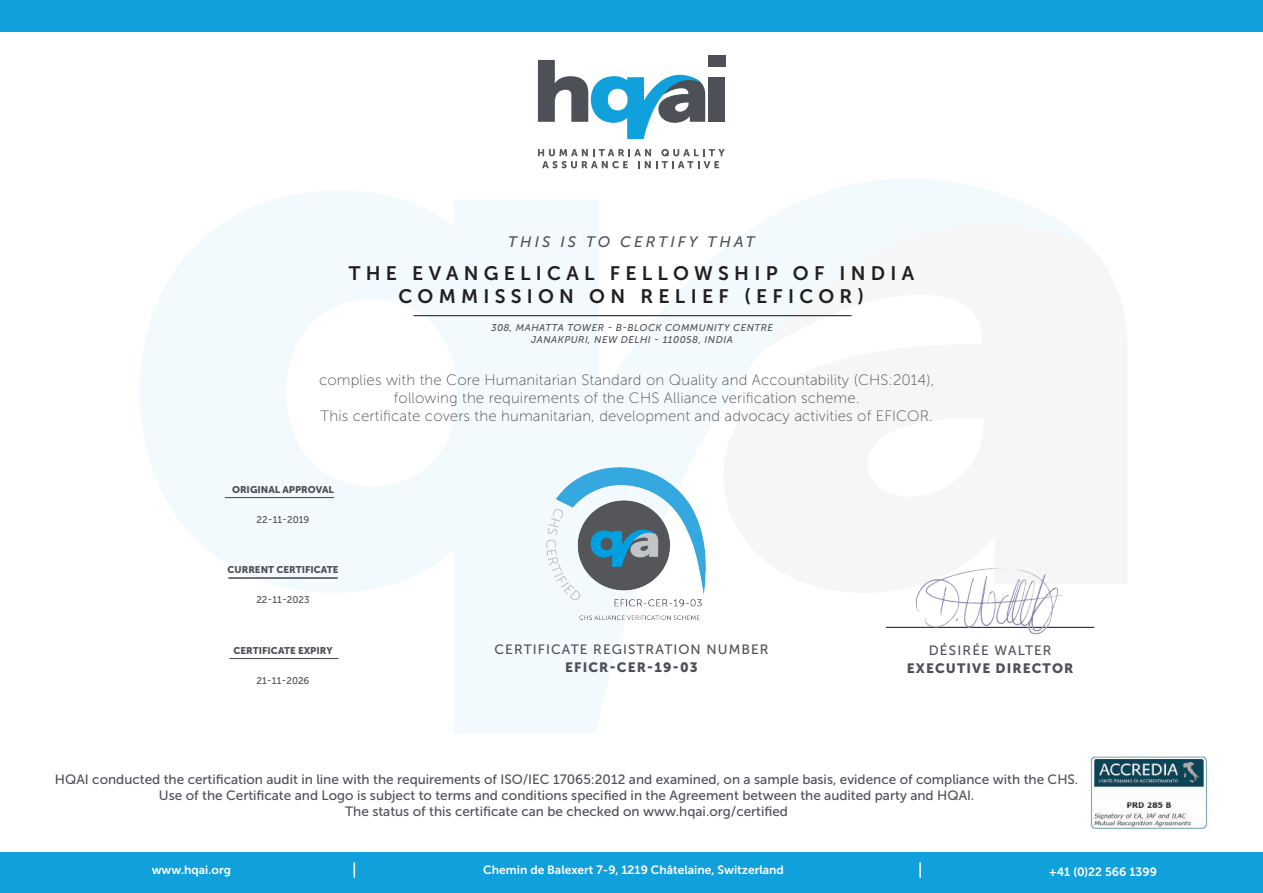
<style>
.page{position:relative;width:1263px;height:893px;background:#fff}
.page>*{position:absolute;margin:0;border:0;box-sizing:border-box;transform-origin:0 0}
.t1{font:19.5px "Museo Sans 700";letter-spacing:.27em;color:#231f20}
.t2{font:italic 15.15px "Museo Sans 500";letter-spacing:.2em;color:#4d5056}
.t3{font:15px/18px "Museo Sans 100";letter-spacing:.01em;color:#4d5056;text-align:center}
.t4{font:13.5px/16.2px "Museo Sans 500";color:#4d5056;text-align:center}
.t5{font:13.5px "Museo Sans 900";letter-spacing:.08em;color:#4d5056}
.t6{font:13.5px "Museo Sans 500";letter-spacing:.08em;color:#4d5056}
.t7{font:13.5px "Museo Sans 500";letter-spacing:.085em;color:#4d5056}
.t8{font:12px "Museo Sans 700";color:#fff}
.t9{font:italic 9.75px "Museo Sans 500";letter-spacing:.05em;color:#4d5056}
.t10{font:9.75px "Museo Sans 900";color:#4d5056}
.t11{font:9.75px "Museo Sans 500";color:#4d5056}
</style>
<div class="page">
<svg style="left:140px;top:179px;width:946px;height:554px;fill:#f6fafd"></svg>
<div style="left:0;top:0;width:1263px;height:32px;background:#10a1dc"></div>
<div style="left:0;top:853px;width:1263px;height:40px;background:#10a1dc"></div>
<svg style="left:538px;top:149px;width:187px;height:19px"></svg>
<div style="left:708px;top:77px;width:17px;height:45px;background:#4d5056"></div>
<div style="left:708px;top:55px;width:17px;height:12px;background:#4d5056"></div>
<svg style="left:538px;top:60px;width:167px;height:79px"></svg>
<hr style="left:886px;top:627px;width:208px;height:1px;background:#231f20">
<hr style="left:225px;top:497px;width:109px;height:1px;background:#4d5056">
<hr style="left:229px;top:658px;width:110px;height:1px;background:#4d5056">
<hr style="left:414px;top:315px;width:437px;height:1px;background:#231f20">
<svg style="left:354px;top:862px;width:1px;height:16px"></svg>
<svg style="left:919px;top:862px;width:2px;height:16px"></svg>
<hr style="left:228px;top:577px;width:110px;height:2px;background:#4d5056">
<img style="left:1090px;top:756px;width:119px;height:72px">
<img style="left:540px;top:461px;width:174px;height:166px">
<img style="left:905px;top:559px;width:174px;height:86px">
<p class="t2" style="left:508px;top:233px;width:248px">THIS IS TO CERTIFY THAT</p>
<p class="t1" style="left:349px;top:262px;width:567px">THE EVANGELICAL FELLOWSHIP OF INDIA</p>
<p class="t1" style="left:398px;top:286px;width:467px">COMMISSION ON RELIEF (EFICOR)</p>
<p class="t9" style="left:491px;top:323px;width:283px">308, MAHATTA TOWER - B-BLOCK COMMUNITY CENTRE</p>
<p class="t9" style="left:531px;top:334px;width:203px">JANAKPURI, NEW DELHI - 110058, INDIA</p>
<p class="t3" style="left:319px;top:371px;width:617px">complies with the Core Humanitarian Standard on Quality and Accountability (CHS:2014), following the requirements of the CHS Alliance verification scheme.</p>
<p class="t3" style="left:321px;top:407px;width:614px">This certificate covers the humanitarian, development and advocacy activities of EFICOR.</p>
<p class="t10" style="left:232px;top:484px;width:104px">ORIGINAL APPROVAL</p>
<p class="t11" style="left:257px;top:514px;width:54px">22-11-2019</p>
<p class="t10" style="left:227px;top:564px;width:113px">CURRENT CERTIFICATE</p>
<p class="t11" style="left:256px;top:594px;width:55px">22-11-2023</p>
<p class="t10" style="left:234px;top:645px;width:100px">CERTIFICATE EXPIRY</p>
<p class="t11" style="left:257px;top:675px;width:54px">21-11-2026</p>
<p class="t6" style="left:494px;top:642px;width:276px">CERTIFICATE REGISTRATION NUMBER</p>
<p class="t5" style="left:565px;top:659px;width:134px">EFICR-CER-19-03</p>
<p class="t7" style="left:929px;top:643px;width:124px">DÉSIRÉE WALTER</p>
<p class="t5" style="left:907px;top:660px;width:168px">EXECUTIVE DIRECTOR</p>
<p class="t4" style="left:55px;top:771px;width:1025px">HQAI conducted the certification audit in line with the requirements of ISO/IEC 17065:2012 and examined, on a sample basis, evidence of compliance with the CHS.<br>Use of the Certificate and Logo is subject to terms and conditions specified in the Agreement between the audited party and HQAI.</p>
<p class="t4" style="left:345px;top:804px;width:444px">The status of this certificate can be checked on www.hqai.org/certified</p>
<p class="t8" style="left:152px;top:863px;width:81px">www.hqai.org</p>
<p class="t8" style="left:483px;top:863px;width:302px">Chemin de Balexert 7-9, 1219 Châtelaine, Switzerland</p>
<p class="t8" style="left:1049px;top:865px;width:109px">+41 (0)22 566 1399</p>
</div>
